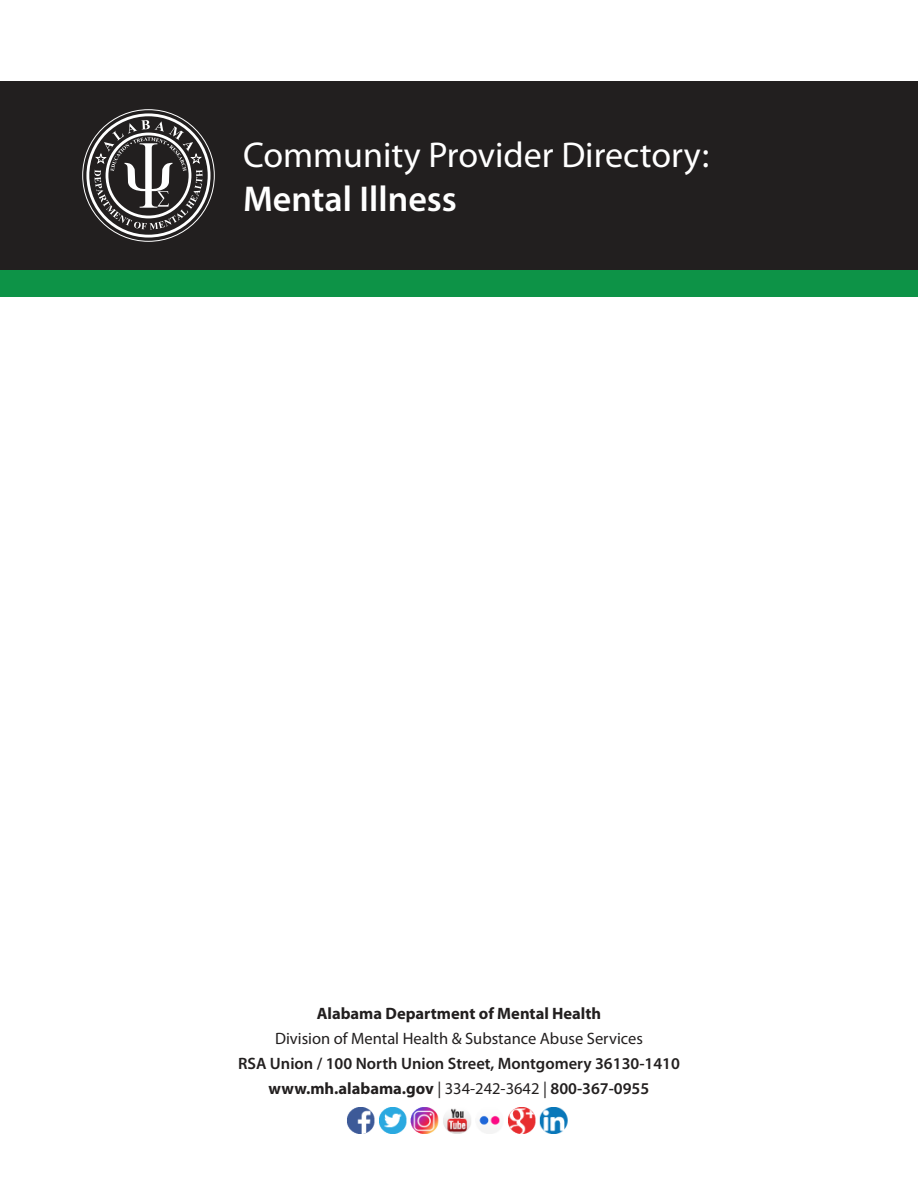
<style>
.page{position:relative;width:918px;height:1188px;background:#fff}
.page>*{position:absolute;margin:0;border:0;box-sizing:border-box;transform-origin:0 0}
.t1{font:36px "Myriad Pro";color:#fff}
.t2{font:600 36px "Myriad Pro";color:#fff}
.t3{font:600 16.5px/24.8px "Myriad Pro";color:#221f1f;text-align:center}
.t4{font:16.5px "Myriad Pro";color:#221f1f}
.t5{font:700 16.5px "Myriad Pro";color:#221f1f}
.s1{font-weight:700}
.s2{font-weight:400}
</style>
<div class="page">
<div style="left:0;top:81px;width:918px;height:189px;background:#221f1f"></div>
<img style="left:347px;top:1107px;width:221px;height:27px">
<div style="left:86px;top:113px;width:125px;height:125px;border:3px solid #fff;border-radius:50%"></div>
<svg style="left:94px;top:120px;width:109px;height:110px"></svg>
<div style="left:0;top:270px;width:918px;height:27px;background:#0d9347"></div>
<h1 class="t1" style="left:243px;top:138px;width:468px">Community Provider Directory:</h1>
<h1 class="t2" style="left:243px;top:181px;width:215px">Mental Illness</h1>
<p class="t5" style="left:317px;top:1007px;width:286px">Alabama Department of Mental Health</p>
<p class="t4" style="left:275px;top:1030px;width:369px">Division of Mental Health &amp; Substance Abuse Services</p>
<p class="t3" style="left:238px;top:1051px;width:443px">RSA Union / 100 North Union Street, Montgomery 36130-1410 <span class="s1">www.mh.alabama.gov</span> <span class="s2">| 334-242-3642 |</span> 800-367-0955</p>
</div>
